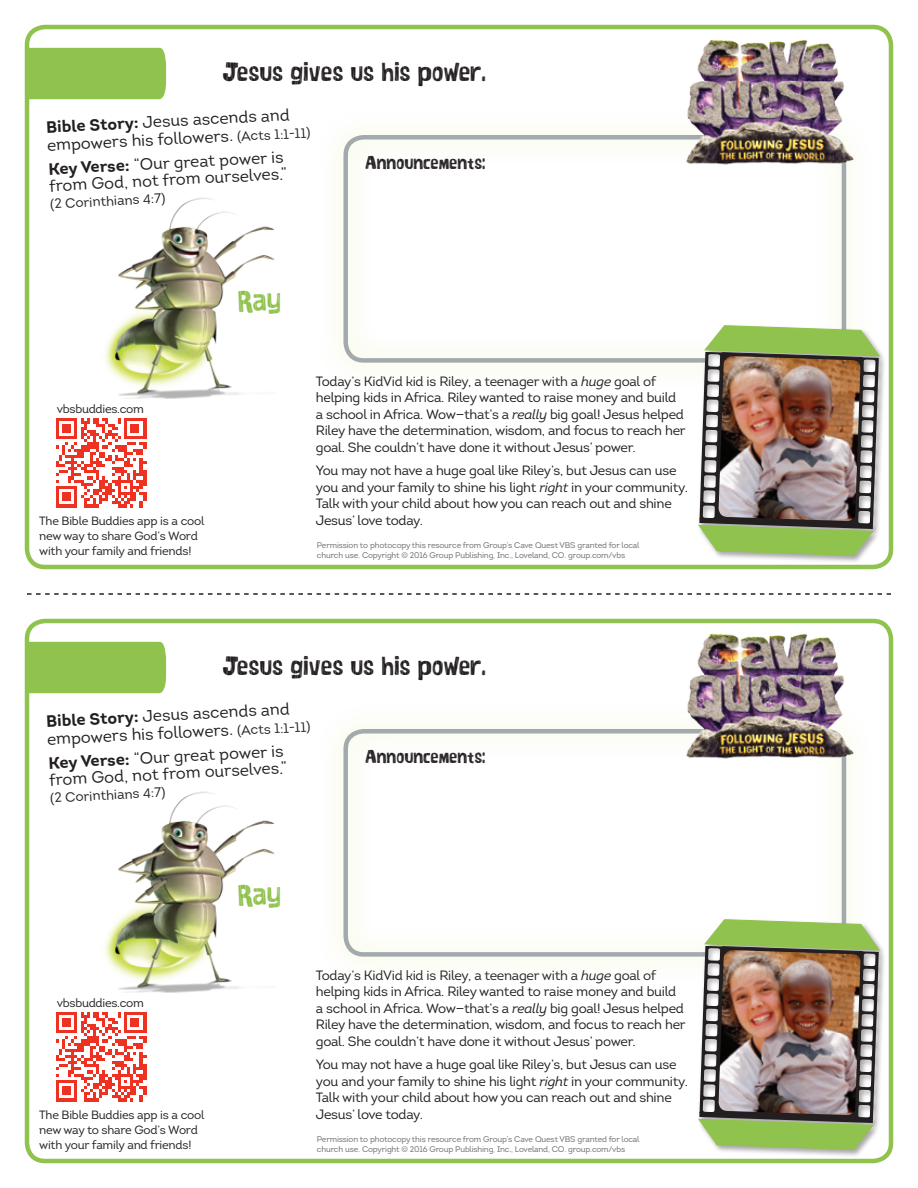
<style>
.page{position:relative;width:918px;height:1188px;background:#fff}
.page>*{position:absolute;margin:0;border:0;box-sizing:border-box;transform-origin:0 0}
.t1{font:25.5px "Bosque Wood";color:#231f20}
.t2{font:18px "Bosque Wood";color:#231f20}
.t3{font:16.5px/18px "Intro";color:#231f20}
.t4{font:13.5px/16.5px "Intro";letter-spacing:-.02em;color:#231f20}
.t5{font:12px/15px "Intro";letter-spacing:-.02em;color:#231f20}
.t6{font:8.25px/10.5px "Intro";letter-spacing:-.02em;color:#6c6d70}
.s1{font-weight:700}
.s2{font-size:13.5px}
.s3{font-style:italic}
</style>
<div class="page">
<img style="left:104px;top:197px;width:171px;height:202px">
<div style="left:25px;top:25px;width:868px;height:544px;border:4px solid #90c24e;border-radius:18px"></div>
<svg style="left:27px;top:593px;width:864px;height:2px"></svg>
<svg style="left:56px;top:418px;width:90px;height:90px"></svg>
<div style="left:26px;top:48px;width:140px;height:51px;background:#90c24e"></div>
<div style="left:343px;top:135px;width:503px;height:228px;border:4px solid #a2aaad;border-radius:18px"></div>
<img style="left:679px;top:39px;width:175px;height:129px">
<div style="left:697px;top:324px;width:189px;height:239px;background:#231f20;opacity:.4"></div>
<img style="left:698px;top:325px;width:182px;height:231px">
<img style="left:104px;top:791px;width:171px;height:202px">
<div style="left:25px;top:619px;width:868px;height:544px;border:4px solid #90c24e;border-radius:18px"></div>
<svg style="left:56px;top:1012px;width:90px;height:90px"></svg>
<div style="left:26px;top:642px;width:140px;height:51px;background:#90c24e"></div>
<div style="left:343px;top:729px;width:503px;height:228px;border:4px solid #a2aaad;border-radius:18px"></div>
<img style="left:679px;top:633px;width:175px;height:129px">
<div style="left:697px;top:918px;width:189px;height:239px;background:#231f20;opacity:.4"></div>
<img style="left:698px;top:919px;width:182px;height:231px">
<svg style="left:238px;top:290px;width:37px;height:24px"></svg>
<svg style="left:238px;top:884px;width:37px;height:24px"></svg>
<h1 class="t1" style="left:222px;top:56px;width:265px">Jesus gives us his power.</h1>
<p class="t3" style="left:46px;top:118px;width:265px;rotate:-3deg"><span class="s1">Bible Story:</span> Jesus ascends and empowers his followers. <span class="s2">(Acts 1:1-11)</span></p>
<p class="t3" style="left:48px;top:160px;width:239px;line-height:17px;rotate:-3deg"><span class="s1">Key Verse:</span> “Our great power is from God, not from ourselves.”</p>
<p class="t4" style="left:50px;top:196px;width:117px;rotate:-3deg">(2 Corinthians 4:7)</p>
<h2 class="t2" style="left:365px;top:151px;width:122px">Announcements:</h2>
<p class="t5" style="left:57px;top:401px;width:89px">vbsbuddies.com</p>
<p class="t5" style="left:39px;top:514px;width:167px">The Bible Buddies app is a cool new way to share God’s Word with your family and friends!</p>
<p class="t4" style="left:316px;top:373px;width:371px">Today’s KidVid kid is Riley, a teenager with a <span class="s3">huge</span> goal of helping kids in Africa. Riley wanted to raise money and build a school in Africa. Wow—that’s a <span class="s3">really</span> big goal! Jesus helped Riley have the determination, wisdom, and focus to reach her goal. She couldn’t have done it without Jesus’ power.</p>
<p class="t4" style="left:316px;top:462px;width:374px">You may not have a huge goal like Riley’s, but Jesus can use you and your family to shine his light <span class="s3">right</span> in your community.<br>Talk with your child about how you can reach out and shine Jesus’ love today.</p>
<p class="t6" style="left:317px;top:540px;width:324px">Permission to photocopy this resource from Group’s Cave Quest VBS granted for local church use. Copyright © 2016 Group Publishing, Inc., Loveland, CO. group.com/vbs</p>
<h1 class="t1" style="left:222px;top:650px;width:265px">Jesus gives us his power.</h1>
<p class="t3" style="left:46px;top:712px;width:265px;rotate:-3deg"><span class="s1">Bible Story:</span> Jesus ascends and empowers his followers. <span class="s2">(Acts 1:1-11)</span></p>
<p class="t3" style="left:48px;top:754px;width:239px;line-height:17px;rotate:-3deg"><span class="s1">Key Verse:</span> “Our great power is from God, not from ourselves.”</p>
<p class="t4" style="left:50px;top:790px;width:117px;rotate:-3deg">(2 Corinthians 4:7)</p>
<h2 class="t2" style="left:365px;top:745px;width:122px">Announcements:</h2>
<p class="t5" style="left:57px;top:995px;width:89px">vbsbuddies.com</p>
<p class="t5" style="left:39px;top:1108px;width:167px">The Bible Buddies app is a cool new way to share God’s Word with your family and friends!</p>
<p class="t4" style="left:316px;top:967px;width:371px">Today’s KidVid kid is Riley, a teenager with a <span class="s3">huge</span> goal of helping kids in Africa. Riley wanted to raise money and build a school in Africa. Wow—that’s a <span class="s3">really</span> big goal! Jesus helped Riley have the determination, wisdom, and focus to reach her goal. She couldn’t have done it without Jesus’ power.</p>
<p class="t4" style="left:316px;top:1056px;width:374px">You may not have a huge goal like Riley’s, but Jesus can use you and your family to shine his light <span class="s3">right</span> in your community.<br>Talk with your child about how you can reach out and shine Jesus’ love today.</p>
<p class="t6" style="left:317px;top:1134px;width:324px">Permission to photocopy this resource from Group’s Cave Quest VBS granted for local church use. Copyright © 2016 Group Publishing, Inc., Loveland, CO. group.com/vbs</p>
</div>
